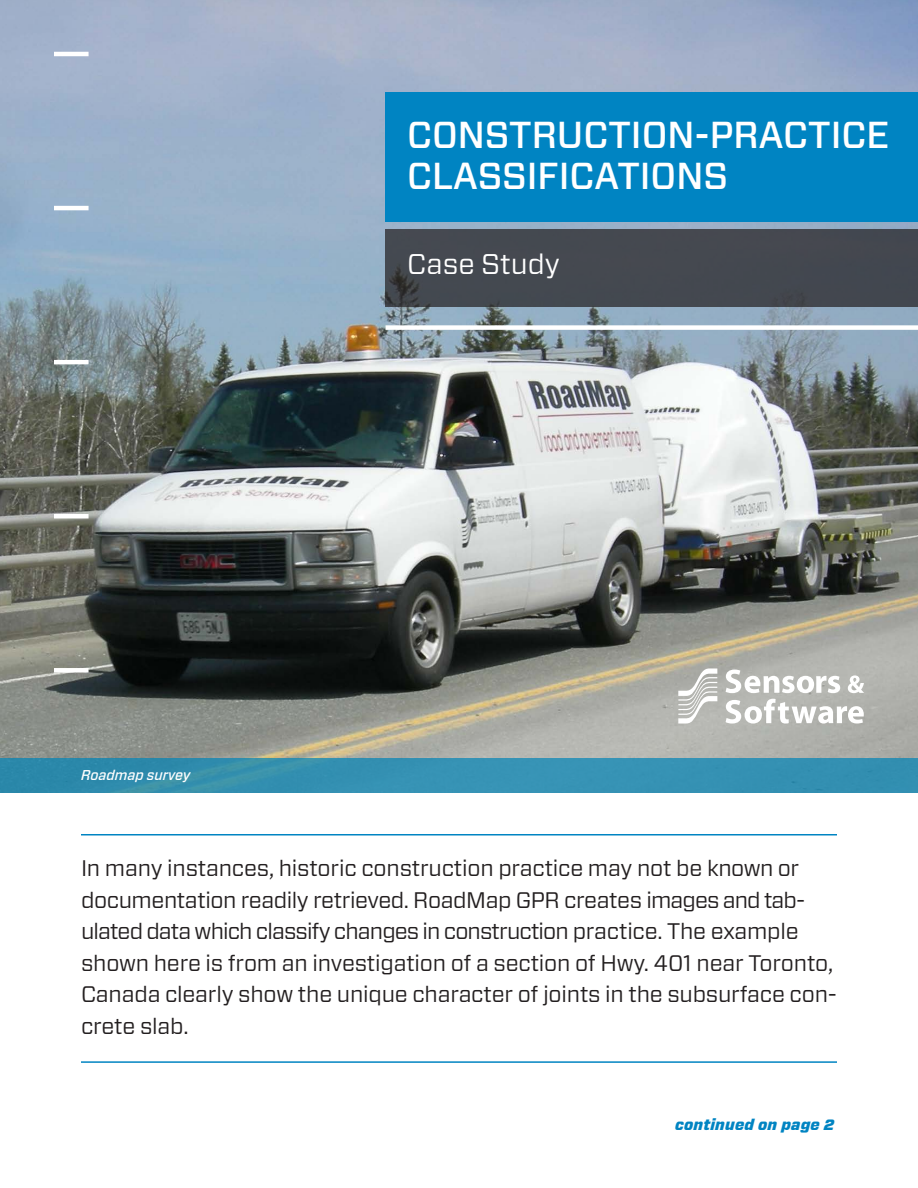
<style>
.page{position:relative;width:918px;height:1188px;background:#fff}
.page>*{position:absolute;margin:0;border:0;box-sizing:border-box;transform-origin:0 0}
.t1{font:500 37.5px/40.5px "Forza";color:#fff}
.t2{font:28.5px "Forza";color:#fff}
.t3{font:22.5px/31.5px "Forza";letter-spacing:-.01em;color:#231f20}
.t4{font:italic 900 15px "Forza";letter-spacing:.01em;color:#0084c2}
.t5{font:italic 500 14.25px "Forza";color:#fff}
</style>
<div class="page">
<img style="left:0;top:0;width:918px;height:758px">
<hr style="left:54px;top:52px;width:35px;height:4px;background:#fff">
<hr style="left:54px;top:360px;width:35px;height:4px;background:#fff">
<div style="left:54px;top:668px;width:35px;height:5px;background:#fff"></div>
<hr style="left:54px;top:206px;width:35px;height:4px;background:#fff">
<hr style="left:54px;top:514px;width:35px;height:4px;background:#fff">
<div style="left:386px;top:325px;width:532px;height:5px;background:#fff"></div>
<hr style="left:81px;top:834px;width:756px;height:2px;background:#0084c2">
<hr style="left:81px;top:1061px;width:756px;height:2px;background:#0084c2">
<div style="left:386px;top:93px;width:532px;height:129px;background:#0084c2"></div>
<div style="left:386px;top:229px;width:532px;height:78px;background:#444950"></div>
<svg style="left:678px;top:668px;width:39px;height:56px"></svg>
<svg style="left:726px;top:670px;width:114px;height:23px"></svg>
<svg style="left:848px;top:675px;width:16px;height:18px"></svg>
<svg style="left:726px;top:699px;width:138px;height:25px"></svg>
<div style="left:0;top:758px;width:918px;height:35px;background:#3490b2"></div>
<p class="t1" style="left:407px;top:115px;width:484px">CONSTRUCTION-PRACTICE<br>CLASSIFICATIONS</p>
<p class="t5" style="left:81px;top:766px;width:111px">Roadmap survey</p>
<p class="t2" style="left:407px;top:245px;width:154px">Case Study</p>
<p class="t3" style="left:81px;top:852px;width:758px">In many instances, historic construction practice may not be known or documentation readily retrieved. RoadMap GPR creates images and tab&shy;ulated data which classify changes in construction practice. The example shown here is from an investigation of a section of Hwy. 401 near Toronto, Canada clearly show the unique character of joints in the subsurface con&shy;crete slab.</p>
<p class="t4" style="left:675px;top:1114px;width:161px">continued on page 2</p>
</div>
